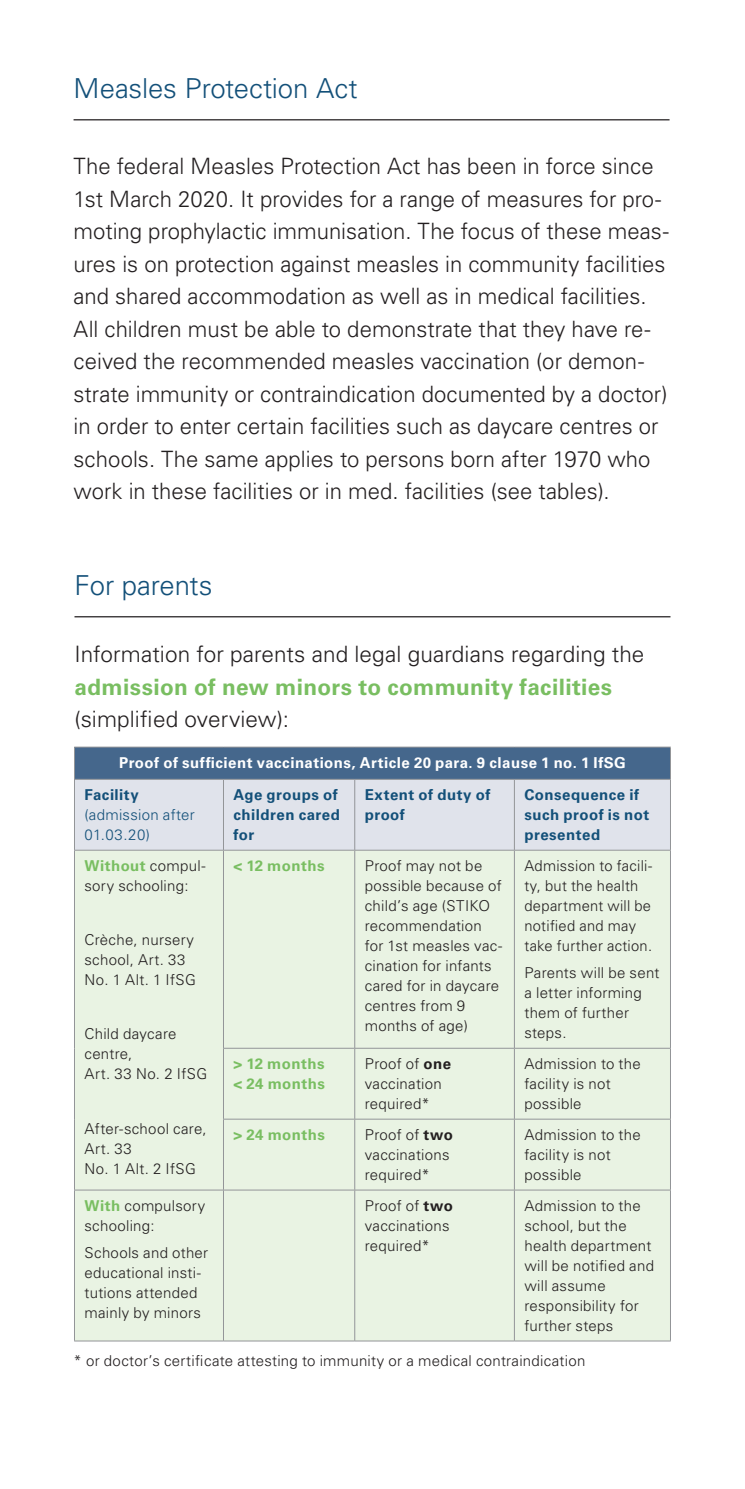
<style>
.page{position:relative;width:745px;height:1489px;background:#fff}
.page>*{position:absolute;margin:0;border:0;box-sizing:border-box;transform-origin:0 0}
.Headline_1__Ebene{font:300 27.5px "Univers LT Std";letter-spacing:-.005em;color:#135079}
.Fliesstext{font:300 22.5px/32.5px "Univers LT Std";color:#231f20}
.Fussnoten{font:300 15px/20px "Univers LT Std";letter-spacing:.02em;color:#231f20}
.Fussnoten-2{font:700 15px/20px "Univers LT Std";letter-spacing:.03em;color:#135079}
.Fussnoten-3{font:700 15px "Univers LT Std";letter-spacing:.03em;color:#fff}
.Fussnoten-4{font:700 15px/20px "Univers LT Std";letter-spacing:.03em;color:#79be61}
.Fussnoten-5{font:300 15px/20px "Univers LT Std";letter-spacing:.02em;color:#135079}
.s1{font-weight:700;color:#79be61}
.s2{font-weight:700}
</style>
<div class="page">
<hr style="left:73px;top:119px;width:596px;height:1px;background:#231f20">
<hr style="left:74px;top:616px;width:596px;height:1px;background:#231f20">
<div style="left:74px;top:747px;width:596px;height:32px;background:#45678c"></div>
<div style="left:75px;top:779px;width:594px;height:70px;background:#e0e3eb"></div>
<div style="left:75px;top:850px;width:594px;height:490px;background:#e9f3e3"></div>
<hr style="left:74px;top:1190px;width:1px;height:150px;background:#939598">
<hr style="left:223px;top:1190px;width:1px;height:150px;background:#939598">
<hr style="left:354px;top:1190px;width:1px;height:150px;background:#939598">
<hr style="left:513px;top:1190px;width:1px;height:150px;background:#939598">
<hr style="left:669px;top:1190px;width:1px;height:150px;background:#939598">
<hr style="left:74px;top:1340px;width:149px;height:1px;background:#939598">
<hr style="left:223px;top:1340px;width:131px;height:1px;background:#939598">
<hr style="left:354px;top:1340px;width:160px;height:1px;background:#939598">
<hr style="left:514px;top:1340px;width:156px;height:1px;background:#939598">
<hr style="left:74px;top:746px;width:149px;height:1px;background:#939598">
<hr style="left:74px;top:747px;width:1px;height:32px;background:#939598">
<hr style="left:223px;top:746px;width:131px;height:1px;background:#939598">
<hr style="left:354px;top:746px;width:160px;height:1px;background:#939598">
<hr style="left:514px;top:746px;width:156px;height:1px;background:#939598">
<hr style="left:669px;top:747px;width:1px;height:32px;background:#939598">
<hr style="left:74px;top:778px;width:149px;height:1px;background:#939598">
<hr style="left:74px;top:779px;width:1px;height:70px;background:#939598">
<hr style="left:223px;top:778px;width:131px;height:1px;background:#939598">
<hr style="left:223px;top:779px;width:1px;height:70px;background:#939598">
<hr style="left:354px;top:778px;width:160px;height:1px;background:#939598">
<hr style="left:354px;top:779px;width:1px;height:70px;background:#939598">
<hr style="left:514px;top:778px;width:156px;height:1px;background:#939598">
<hr style="left:513px;top:779px;width:1px;height:70px;background:#939598">
<hr style="left:669px;top:779px;width:1px;height:70px;background:#939598">
<hr style="left:74px;top:849px;width:149px;height:1px;background:#939598">
<hr style="left:74px;top:850px;width:1px;height:198px;background:#939598">
<hr style="left:74px;top:1048px;width:1px;height:71px;background:#939598">
<hr style="left:74px;top:1119px;width:1px;height:70px;background:#939598">
<hr style="left:74px;top:1189px;width:149px;height:1px;background:#939598">
<hr style="left:223px;top:849px;width:131px;height:1px;background:#939598">
<hr style="left:223px;top:850px;width:1px;height:197px;background:#939598">
<hr style="left:354px;top:849px;width:160px;height:1px;background:#939598">
<hr style="left:354px;top:850px;width:1px;height:197px;background:#939598">
<hr style="left:514px;top:849px;width:156px;height:1px;background:#939598">
<hr style="left:513px;top:850px;width:1px;height:197px;background:#939598">
<hr style="left:669px;top:850px;width:1px;height:197px;background:#939598">
<hr style="left:223px;top:1047px;width:131px;height:1px;background:#939598">
<hr style="left:223px;top:1048px;width:1px;height:70px;background:#939598">
<hr style="left:354px;top:1047px;width:160px;height:1px;background:#939598">
<hr style="left:354px;top:1048px;width:1px;height:70px;background:#939598">
<hr style="left:514px;top:1047px;width:156px;height:1px;background:#939598">
<hr style="left:513px;top:1048px;width:1px;height:70px;background:#939598">
<hr style="left:669px;top:1048px;width:1px;height:70px;background:#939598">
<hr style="left:223px;top:1118px;width:131px;height:1px;background:#939598">
<hr style="left:223px;top:1119px;width:1px;height:70px;background:#939598">
<hr style="left:354px;top:1118px;width:160px;height:1px;background:#939598">
<hr style="left:354px;top:1119px;width:1px;height:70px;background:#939598">
<hr style="left:514px;top:1118px;width:156px;height:1px;background:#939598">
<hr style="left:513px;top:1119px;width:1px;height:70px;background:#939598">
<hr style="left:669px;top:1119px;width:1px;height:70px;background:#939598">
<hr style="left:223px;top:1189px;width:131px;height:1px;background:#939598">
<hr style="left:354px;top:1189px;width:160px;height:1px;background:#939598">
<hr style="left:514px;top:1189px;width:156px;height:1px;background:#939598">
<h1 class="Headline_1__Ebene" style="left:73px;top:72px;width:285px">Measles Protection Act</h1>
<p class="Fliesstext" style="left:73px;top:150px;width:596px">The federal Measles Protection Act has been in force since 1st March 2020. It provides for a range of measures for pro&shy;moting prophylactic immunisation. The focus of these meas&shy;ures is on protection against measles in community facilities and shared accommodation as well as in medical facilities.<br>All children must be able to demonstrate that they have re&shy;ceived the recommended measles vaccination (or demon&shy;strate immunity or contraindication documented by a doctor) in order to enter certain facilities such as daycare centres or schools. The same applies to persons born after 1970 who work in these facilities or in med. facilities (see tables).</p>
<h1 class="Headline_1__Ebene" style="left:74px;top:568px;width:139px">For parents</h1>
<p class="Fliesstext" style="left:74px;top:638px;width:571px">Information for parents and legal guardians regarding the <span class="s1">admission of new minors to community facilities </span>(simplified overview):</p>
<p class="Fussnoten-3" style="left:119px;top:753px;width:508px">Proof of sufficient vaccinations, Article 20 para. 9 clause 1 no. 1 IfSG</p>
<p class="Fussnoten-5" style="left:84px;top:784px;width:112px"><span class="s2">Facility </span>(admission after<br>01.03.20)</p>
<p class="Fussnoten-2" style="left:233px;top:785px;width:108px">Age groups of children cared for</p>
<p class="Fussnoten-2" style="left:364px;top:785px;width:127px">Extent of duty of proof</p>
<p class="Fussnoten-2" style="left:524px;top:785px;width:126px">Consequence if such proof is not presented</p>
<p class="Fussnoten" style="left:84px;top:855px;width:123px"><span class="s1">Without</span> compul&shy;sory schooling:</p>
<p class="Fussnoten-4" style="left:233px;top:855px;width:92px">&lt; 12 months</p>
<p class="Fussnoten" style="left:364px;top:855px;width:139px">Proof may not be possible because of child’s age (STIKO recommendation for 1st measles vac&shy;cination for infants cared for in daycare centres from 9 months of age)</p>
<p class="Fussnoten" style="left:524px;top:855px;width:129px">Admission to facili&shy;ty, but the health department will be notified and may take further action.</p>
<p class="Fussnoten" style="left:84px;top:929px;width:113px">Crèche, nursery school, Art. 33<br>No. 1 Alt. 1 IfSG</p>
<p class="Fussnoten" style="left:524px;top:962px;width:136px">Parents will be sent a letter informing them of further steps.</p>
<p class="Fussnoten" style="left:84px;top:1024px;width:124px">Child daycare centre,<br>Art. 33 No. 2 IfSG</p>
<p class="Fussnoten-4" style="left:233px;top:1053px;width:93px">&gt; 12 months &lt; 24 months</p>
<p class="Fussnoten" style="left:364px;top:1053px;width:88px">Proof of <span class="s2">one </span>vaccination required*</p>
<p class="Fussnoten" style="left:524px;top:1053px;width:118px">Admission to the facility is not possible</p>
<p class="Fussnoten-4" style="left:233px;top:1124px;width:93px">&gt; 24 months</p>
<p class="Fussnoten" style="left:364px;top:1124px;width:90px">Proof of <span class="s2">two </span>vaccinations required*</p>
<p class="Fussnoten" style="left:524px;top:1124px;width:118px">Admission to the facility is not possible</p>
<p class="Fussnoten" style="left:84px;top:1118px;width:124px">After-school care,<br>Art. 33<br>No. 1 Alt. 2 IfSG</p>
<p class="Fussnoten" style="left:84px;top:1195px;width:122px"><span class="s1">With</span> compulsory schooling:</p>
<p class="Fussnoten" style="left:84px;top:1242px;width:125px">Schools and other educational insti&shy;tutions attended mainly by minors</p>
<p class="Fussnoten" style="left:364px;top:1195px;width:90px">Proof of <span class="s2">two </span>vaccinations required*</p>
<p class="Fussnoten" style="left:524px;top:1195px;width:131px">Admission to the school, but the health department will be notified and will assume responsibility for further steps</p>
<p class="Fussnoten" style="left:73px;top:1350px;width:513px">* or doctor’s certificate attesting to immunity or a medical contraindication</p>
</div>
